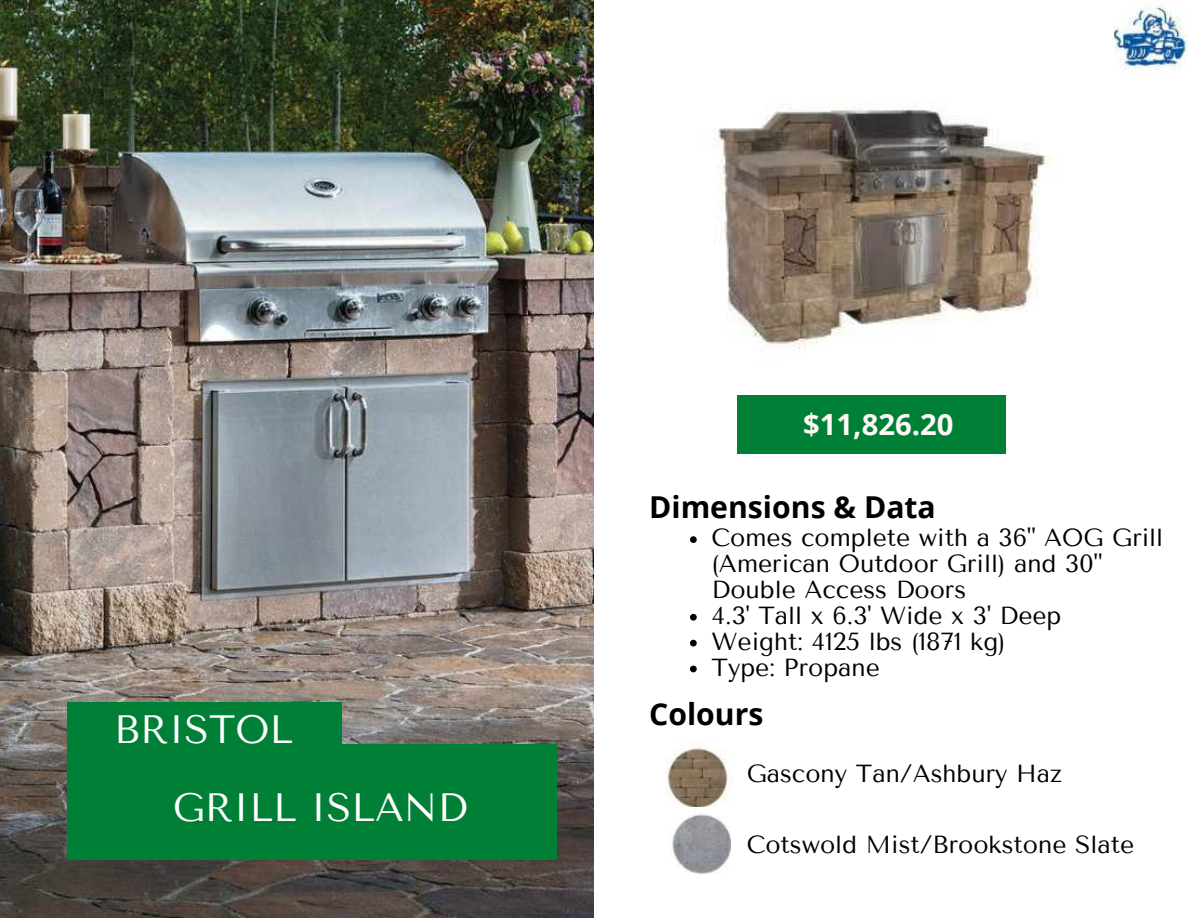
<style>
.page{position:relative;width:1188px;height:918px;background:#fff}
.page>*{position:absolute;margin:0;border:0;box-sizing:border-box;transform-origin:0 0}
.t1{font:39.45px/78.2px "Tenor Sans";color:#fff}
.t2{font:700 30.15px "Open Sans";color:#000}
.t3{font:700 29.25px "Open Sans";color:#fff7f5}
.t4{font:24.6px/26px "Tenor Sans";color:#000}
</style>
<div class="page">
<img style="left:0;top:0;width:594px;height:918px">
<div style="left:67px;top:745px;width:490px;height:115px;background:#008037"></div>
<div style="left:67px;top:702px;width:275px;height:92px;background:#008037"></div>
<img style="left:1114px;top:0;width:74px;height:70px">
<img style="left:714px;top:106px;width:339px;height:344px">
<div style="left:737px;top:395px;width:268px;height:59px;background:#008037"></div>
<img style="left:666px;top:745px;width:64px;height:62px">
<img style="left:669px;top:814px;width:61px;height:60px">
<svg style="left:690px;top:536px;width:7px;height:7px"></svg>
<svg style="left:690px;top:614px;width:7px;height:7px"></svg>
<svg style="left:690px;top:640px;width:7px;height:6px"></svg>
<svg style="left:690px;top:666px;width:7px;height:6px"></svg>
<h1 class="t1" style="left:173px;top:691px;width:296px;text-indent:-59px">BRISTOL<br>GRILL ISLAND</h1>
<p class="t3" style="left:803px;top:404px;width:152px">$11,826.20</p>
<p class="t2" style="left:649px;top:486px;width:288px">Dimensions &amp; Data</p>
<p class="t4" style="left:712px;top:525px;width:453px">Comes complete with a 36" AOG Grill (American Outdoor Grill) and 30"<br>Double Access Doors<br>4.3' Tall x 6.3' Wide x 3' Deep<br>Weight: 4125 lbs (1871 kg)<br>Type: Propane</p>
<p class="t2" style="left:649px;top:692px;width:116px">Colours</p>
<p class="t4" style="left:747px;top:761px;width:317px">Gascony Tan/Ashbury Haz</p>
<p class="t4" style="left:747px;top:832px;width:389px">Cotswold Mist/Brookstone Slate</p>
</div>
